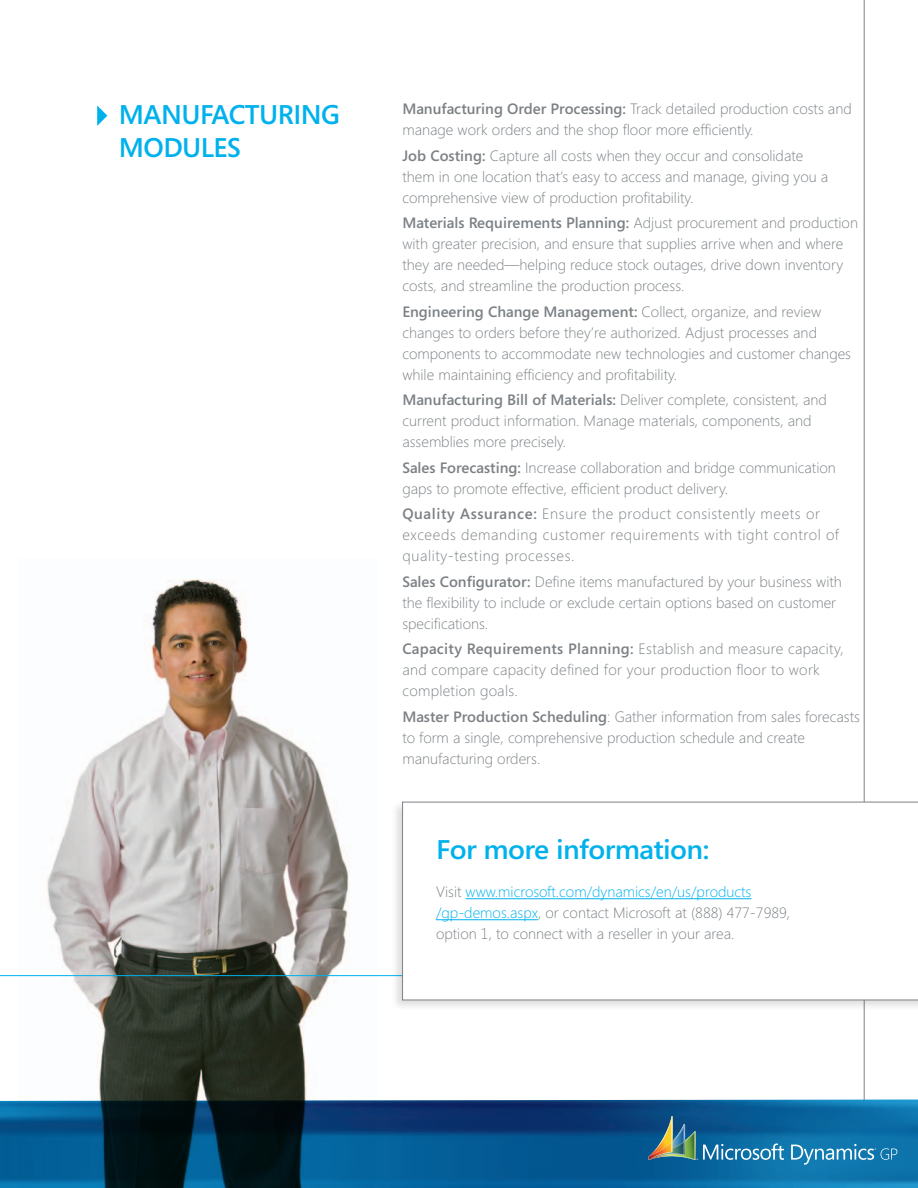
<style>
.page{position:relative;width:918px;height:1188px;background:#fff}
.page>*{position:absolute;margin:0;border:0;box-sizing:border-box;transform-origin:0 0}
.t1{font:600 27px/33px "Segoe";letter-spacing:-.02em;color:#00b1ec}
.t2{font:600 27px "Segoe";letter-spacing:-.02em;color:#00b1ec;scale:1.05 1}
.t3{font:300 15px/21px "Segoe";color:#7c8185}
.t4{font:300 15px/21px "Segoe";letter-spacing:.04em;color:#7c8185}
.t5{font:300 15px/21px "Segoe";letter-spacing:.02em;color:#7c8185}
.s1{font-weight:600}
.s2{color:#00b1ec}
</style>
<div class="page">
<img style="left:18px;top:579px;width:358px;height:521px">
<hr style="left:864px;top:0;width:1px;height:1100px;background:#7c8185">
<img style="left:0;top:1100px;width:918px;height:88px">
<svg style="left:791px;top:1144px;width:106px;height:21px;background:#3b90bd"></svg>
<img style="left:649px;top:1116px;width:135px;height:45px">
<svg style="left:97px;top:105px;width:10px;height:21px"></svg>
<hr style="left:0;top:975px;width:918px;height:1px;background:#00b1ec">
<div style="left:391px;top:800px;width:527px;height:212px;background:#231f20;opacity:.15"></div>
<svg style="left:402px;top:802px;width:516px;height:198px"></svg>
<hr style="left:466px;top:898px;width:285px;height:1px;background:#00b1ec">
<hr style="left:436px;top:919px;width:102px;height:1px;background:#00b1ec">
<h1 class="t1" style="left:119px;top:98px;width:223px">Manufacturi ng<br>Modules</h1>
<p class="t3" style="left:402px;top:99px;width:451px"><span class="s1">Manufacturing Order Processing:</span> Track detailed production costs and manage work orders and the shop floor more efficiently.</p>
<p class="t3" style="left:402px;top:145px;width:427px"><span class="s1">Job Costing:</span> Capture all costs when they occur and consolidate them in one location that’s easy to access and manage, giving you a comprehensive view of production profitability.</p>
<p class="t3" style="left:402px;top:213px;width:457px"><span class="s1">Materials Requirements Planning:</span> Adjust procurement and production with greater precision, and ensure that supplies arrive when and where they are needed—helping reduce stock outages, drive down inventory costs, and streamline the production process.</p>
<p class="t3" style="left:402px;top:301px;width:450px"><span class="s1">Engineering Change Management:</span> Collect, organize, and review changes to orders before they’re authorized. Adjust processes and components to accommodate new technologies and customer changes while maintaining efficiency and profitability.</p>
<p class="t3" style="left:402px;top:390px;width:426px"><span class="s1">Manufacturing Bill of Materials:</span> Deliver complete, consistent, and current product information. Manage materials, components, and assemblies more precisely.</p>
<p class="t3" style="left:402px;top:457px;width:435px"><span class="s1">Sales Forecasting:</span> Increase collaboration and bridge communication gaps to promote effective, efficient product delivery.</p>
<p class="t4" style="left:402px;top:504px;width:438px"><span class="s1">Quality Assurance:</span> Ensure the product consistently meets or exceeds demanding customer requirements with tight control of quality-testing processes.</p>
<p class="t3" style="left:402px;top:571px;width:441px"><span class="s1">Sales Configurator:</span> Define items manufactured by your business with the flexibility to include or exclude certain options based on customer specifications.</p>
<p class="t5" style="left:402px;top:639px;width:443px"><span class="s1">Capacity Requirements Planning:</span> Establish and measure capacity, and compare capacity defined for your production floor to work completion goals.</p>
<p class="t3" style="left:402px;top:706px;width:459px"><span class="s1">Master Production Scheduling</span>: Gather information from sales forecasts to form a single, comprehensive production schedule and create manufacturing orders.</p>
<h1 class="t2" style="left:436px;top:834px;width:262px">For more information:</h1>
<p class="t3" style="left:436px;top:882px;width:356px">Visit <span class="s2">www.microsoft.com/dynamics/en/us/products /gp-demos.aspx</span>, or contact Microsoft at (888) 477-7989, option 1, to connect with a reseller in your area.</p>
</div>
